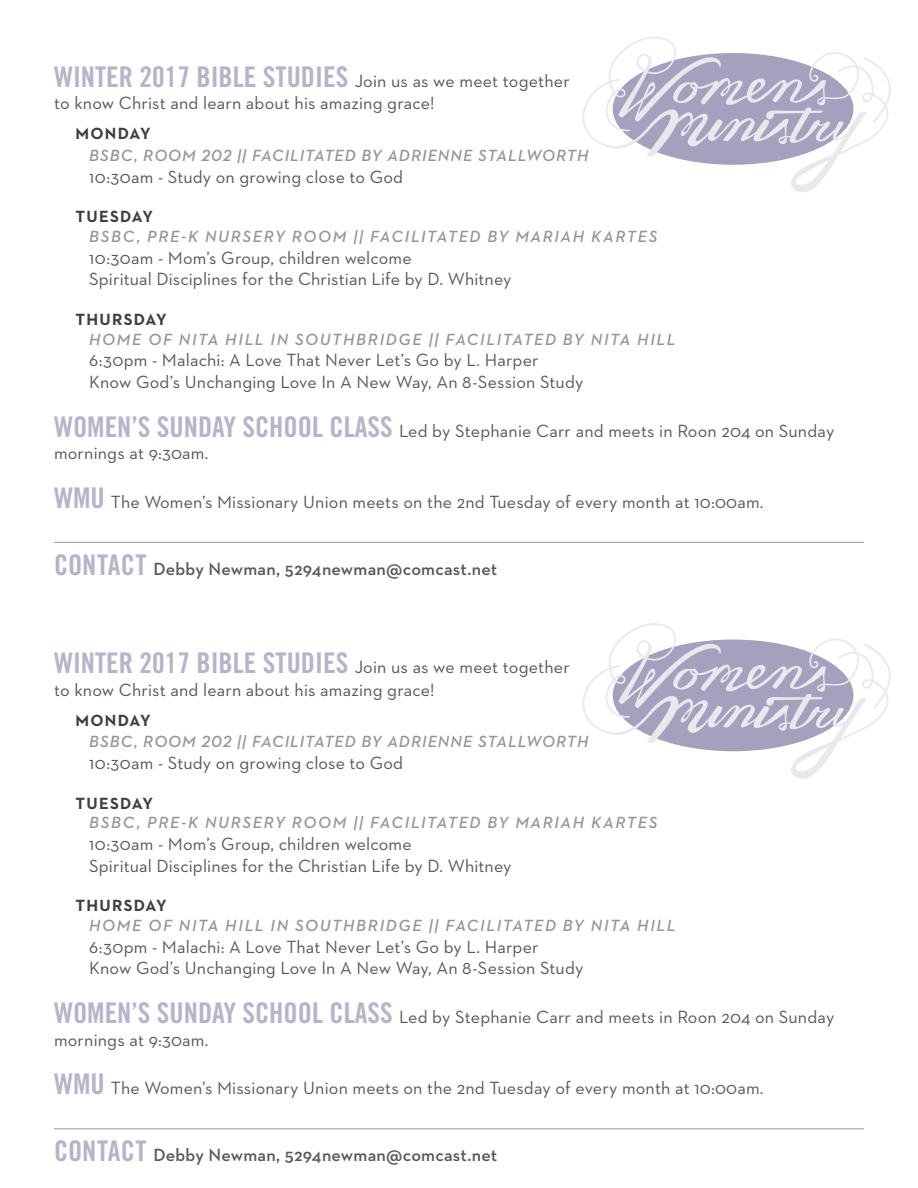
<style>
.page{position:relative;width:918px;height:1188px;background:#fff}
.page>*{position:absolute;margin:0;border:0;box-sizing:border-box;transform-origin:0 0}
.t1{font:28.5px "Trade Gothic LT Std Bd Cn 20";color:#b6b4ca}
.Body_Copy_Larger{font:18px/22.5px "Neutraface 2 Text";letter-spacing:.01em;color:#57585a}
.Body_Copy_Larger-2{font:600 18px "Neutraface 2 Text";letter-spacing:.01em;color:#57585a}
.Body_Copy_Larger-3{font:italic 600 16.5px "Neutraface 2 Text";letter-spacing:.09em;color:#939598}
.Body_Copy_Larger-4{font:italic 600 16.5px "Neutraface 2 Text";letter-spacing:.055em;color:#939598}
.Body_Copy_Larger-5{font:700 16.5px "Neutraface 2 Text";letter-spacing:.07em;color:#3e3e3f}
.Subheader{font:700 16.5px "Neutraface 2 Text";letter-spacing:.075em;color:#3e3e3f}
.s1{font-family:"Neutraface 2 Text";font-size:18px;color:#57585a}
.s2{font-family:"Trade Gothic LT Std Bd Cn 20";font-size:28.5px;color:#b6b4ca}
.s3{font-family:"Trade Gothic LT Std Bd Cn 20";font-weight:400;font-size:28.5px;color:#b6b4ca}
</style>
<div class="page">
<hr style="left:54px;top:542px;width:810px;height:1px;background:#939598">
<svg style="left:582px;top:37px;width:309px;height:155px"></svg>
<hr style="left:54px;top:1129px;width:810px;height:1px;background:#939598">
<svg style="left:582px;top:623px;width:309px;height:156px"></svg>
<p class="t1" style="left:54px;top:59px;width:517px">WINTER 2017 BIBLE STUDIES <span class="s1">Join us as we meet together</span></p>
<p class="Body_Copy_Larger" style="left:54px;top:92px;width:382px">to know Christ and learn about his amazing grace!</p>
<p class="Subheader" style="left:76px;top:123px;width:77px">MONDAY</p>
<p class="Body_Copy_Larger-4" style="left:89px;top:145px;width:501px">BSBC, ROOM 202 || FACILITATED BY ADRIENNE STALLWORTH</p>
<p class="Body_Copy_Larger" style="left:89px;top:165px;width:316px">10:30am - Study on growing close to God</p>
<p class="Body_Copy_Larger-5" style="left:76px;top:206px;width:79px">TUESDAY</p>
<p class="Body_Copy_Larger-3" style="left:89px;top:226px;width:570px">BSBC, PRE-K NURSERY ROOM || FACILITATED BY MARIAH KARTES</p>
<p class="Body_Copy_Larger" style="left:89px;top:246px;width:324px">10:30am - Mom’s Group, children welcome</p>
<p class="Body_Copy_Larger" style="left:89px;top:267px;width:424px">Spiritual Disciplines for the Christian Life by D. Whitney</p>
<p class="Body_Copy_Larger-5" style="left:76px;top:309px;width:93px">THURSDAY</p>
<p class="Body_Copy_Larger-3" style="left:89px;top:328px;width:588px">HOME OF NITA HILL IN SOUTHBRIDGE || FACILITATED BY NITA HILL</p>
<p class="Body_Copy_Larger" style="left:89px;top:348px;width:451px">6:30pm - Malachi: A Love That Never Let’s Go by L. Harper</p>
<p class="Body_Copy_Larger" style="left:89px;top:370px;width:496px">Know God’s Unchanging Love In A New Way, An 8-Session Study</p>
<p class="Body_Copy_Larger" style="left:54px;top:419px;width:782px"><span class="s2">WOMEN’S SUNDAY SCHOOL CLASS</span> Led by Stephanie Carr and meets in Roon 204 on Sunday mornings at 9:30am.</p>
<p class="Body_Copy_Larger" style="left:54px;top:490px;width:711px"><span class="s2">WMU</span> The Women’s Missionary Union meets on the 2nd Tuesday of every month at 10:00am.</p>
<p class="Body_Copy_Larger-2" style="left:54px;top:557px;width:445px"><span class="s3">CONTACT</span> Debby Newman, 5294newman@comcast.net</p>
<p class="t1" style="left:54px;top:646px;width:517px">WINTER 2017 BIBLE STUDIES <span class="s1">Join us as we meet together</span></p>
<p class="Body_Copy_Larger" style="left:54px;top:678px;width:382px">to know Christ and learn about his amazing grace!</p>
<p class="Subheader" style="left:76px;top:710px;width:77px">MONDAY</p>
<p class="Body_Copy_Larger-4" style="left:89px;top:731px;width:501px">BSBC, ROOM 202 || FACILITATED BY ADRIENNE STALLWORTH</p>
<p class="Body_Copy_Larger" style="left:89px;top:751px;width:316px">10:30am - Study on growing close to God</p>
<p class="Body_Copy_Larger-5" style="left:76px;top:792px;width:79px">TUESDAY</p>
<p class="Body_Copy_Larger-3" style="left:89px;top:812px;width:570px">BSBC, PRE-K NURSERY ROOM || FACILITATED BY MARIAH KARTES</p>
<p class="Body_Copy_Larger" style="left:89px;top:832px;width:324px">10:30am - Mom’s Group, children welcome</p>
<p class="Body_Copy_Larger" style="left:89px;top:854px;width:424px">Spiritual Disciplines for the Christian Life by D. Whitney</p>
<p class="Body_Copy_Larger-5" style="left:76px;top:895px;width:93px">THURSDAY</p>
<p class="Body_Copy_Larger-3" style="left:89px;top:915px;width:588px">HOME OF NITA HILL IN SOUTHBRIDGE || FACILITATED BY NITA HILL</p>
<p class="Body_Copy_Larger" style="left:89px;top:935px;width:451px">6:30pm - Malachi: A Love That Never Let’s Go by L. Harper</p>
<p class="Body_Copy_Larger" style="left:89px;top:957px;width:496px">Know God’s Unchanging Love In A New Way, An 8-Session Study</p>
<p class="Body_Copy_Larger" style="left:54px;top:1005px;width:782px"><span class="s2">WOMEN’S SUNDAY SCHOOL CLASS</span> Led by Stephanie Carr and meets in Roon 204 on Sunday mornings at 9:30am.</p>
<p class="Body_Copy_Larger" style="left:54px;top:1077px;width:711px"><span class="s2">WMU</span> The Women’s Missionary Union meets on the 2nd Tuesday of every month at 10:00am.</p>
<p class="Body_Copy_Larger-2" style="left:54px;top:1144px;width:445px"><span class="s3">CONTACT</span> Debby Newman, 5294newman@comcast.net</p>
</div>
